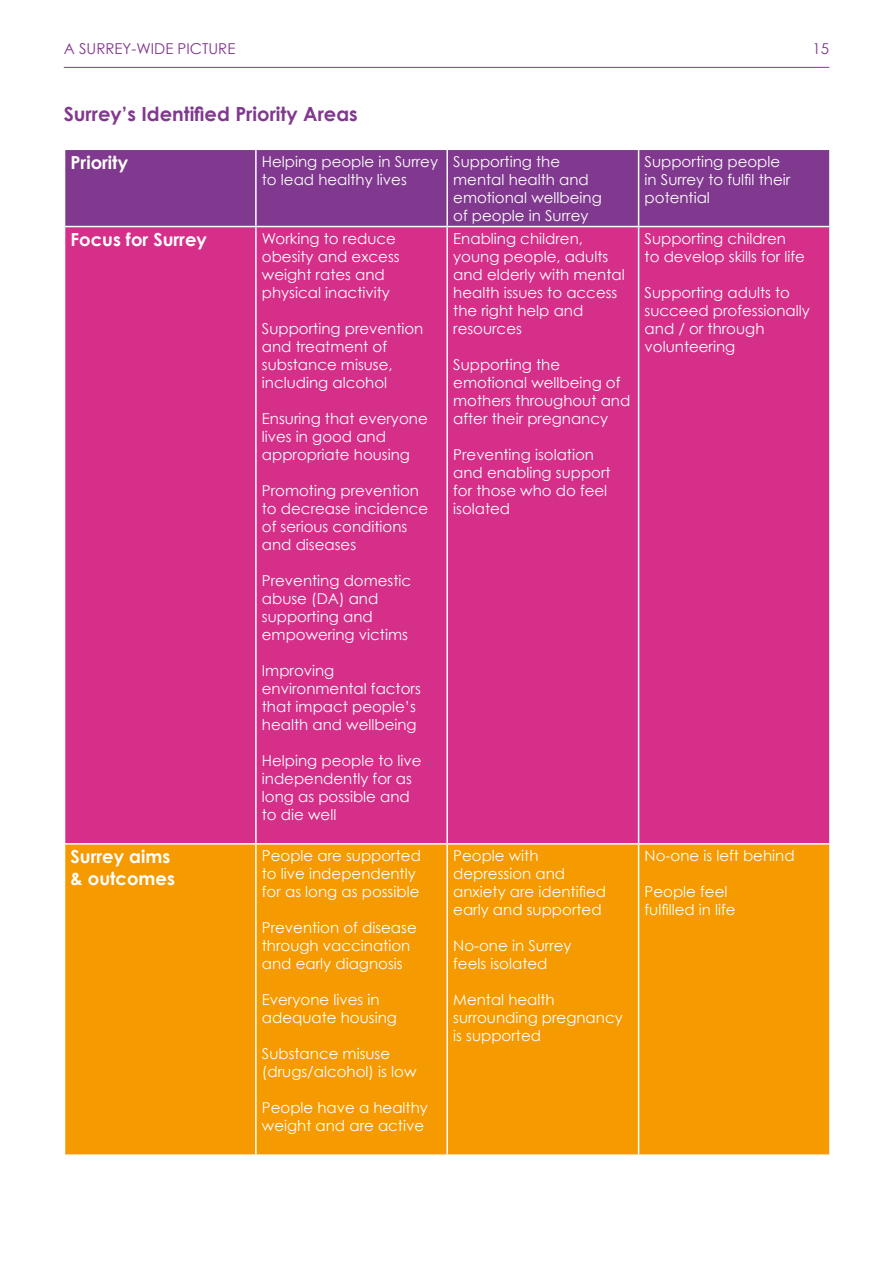
<style>
.page{position:relative;width:893px;height:1263px;background:#fff}
.page>*{position:absolute;margin:0;border:0;box-sizing:border-box;transform-origin:0 0}
.t1{font:700 19.5px "Century Gothic";color:#80398e}
.t2{font:700 18px/21.6px "Century Gothic";color:#fff}
.t3{font:15px/18px "Century Gothic";color:#fff}
.t4{font:15px "Century Gothic";color:#80398e}
</style>
<div class="page">
<hr style="left:64px;top:67px;width:765px;height:1px;background:#80398e">
<div style="left:65px;top:150px;width:764px;height:76px;background:#80398e"></div>
<div style="left:65px;top:227px;width:764px;height:616px;background:#d52f89"></div>
<div style="left:65px;top:845px;width:764px;height:309px;background:#f59a00"></div>
<hr style="left:255px;top:150px;width:2px;height:76px;background:#fff">
<hr style="left:446px;top:150px;width:2px;height:76px;background:#fff">
<hr style="left:638px;top:150px;width:1px;height:76px;background:#fff">
<hr style="left:255px;top:227px;width:2px;height:616px;background:#fff">
<hr style="left:446px;top:227px;width:2px;height:616px;background:#fff">
<hr style="left:638px;top:227px;width:1px;height:616px;background:#fff">
<hr style="left:255px;top:845px;width:2px;height:309px;background:#fff">
<hr style="left:446px;top:845px;width:2px;height:309px;background:#fff">
<hr style="left:638px;top:845px;width:1px;height:309px;background:#fff">
<p class="t4" style="left:64px;top:39px;width:173px">A SURREY-WIDE PICTURE</p>
<p class="t4" style="left:813px;top:39px;width:18px">15</p>
<h1 class="t1" style="left:64px;top:102px;width:296px">Surrey’s Identified Priority Areas</h1>
<p class="t2" style="left:71px;top:151px;width:59px">Priority</p>
<p class="t3" style="left:262px;top:152px;width:178px">Helping people in Surrey to lead healthy lives</p>
<p class="t3" style="left:453px;top:152px;width:150px">Supporting the mental health and emotional wellbeing of people in Surrey</p>
<p class="t3" style="left:645px;top:152px;width:147px">Supporting people in Surrey to fulfil their potential</p>
<p class="t2" style="left:71px;top:228px;width:138px">Focus for Surrey</p>
<p class="t3" style="left:262px;top:229px;width:139px">Working to reduce obesity and excess weight rates and physical inactivity</p>
<p class="t3" style="left:262px;top:319px;width:163px">Supporting prevention and treatment of substance misuse, including alcohol</p>
<p class="t3" style="left:262px;top:409px;width:167px">Ensuring that everyone lives in good and appropriate housing</p>
<p class="t3" style="left:262px;top:481px;width:168px">Promoting prevention to decrease incidence of serious conditions and diseases</p>
<p class="t3" style="left:262px;top:571px;width:151px">Preventing domestic abuse (DA) and supporting and empowering victims</p>
<p class="t3" style="left:262px;top:661px;width:160px">Improving environmental factors that impact people’s health and wellbeing</p>
<p class="t3" style="left:262px;top:751px;width:161px">Helping people to live independently for as long as possible and to die well</p>
<p class="t3" style="left:453px;top:229px;width:173px">Enabling children, young people, adults and elderly with mental health issues to access the right help and resources</p>
<p class="t3" style="left:453px;top:355px;width:179px">Supporting the emotional wellbeing of mothers throughout and after their pregnancy</p>
<p class="t3" style="left:453px;top:445px;width:159px">Preventing isolation and enabling support for those who do feel isolated</p>
<p class="t3" style="left:645px;top:229px;width:162px">Supporting children<br>to develop skills for life</p>
<p class="t3" style="left:645px;top:283px;width:167px">Supporting adults to succeed professionally and / or through volunteering</p>
<p class="t2" style="left:71px;top:846px;width:106px">Surrey aims &amp; outcomes</p>
<p class="t3" style="left:262px;top:846px;width:161px">People are supported to live independently for as long as possible</p>
<p class="t3" style="left:262px;top:918px;width:156px">Prevention of disease through vaccination and early diagnosis</p>
<p class="t3" style="left:262px;top:990px;width:137px">Everyone lives in adequate housing</p>
<p class="t3" style="left:262px;top:1044px;width:156px">Substance misuse (drugs/alcohol) is low</p>
<p class="t3" style="left:262px;top:1098px;width:168px">People have a healthy weight and are active</p>
<p class="t3" style="left:453px;top:846px;width:154px">People with depression and anxiety are identified early and supported</p>
<p class="t3" style="left:453px;top:936px;width:120px">No-one in Surrey feels isolated</p>
<p class="t3" style="left:453px;top:990px;width:171px">Mental health surrounding pregnancy is supported</p>
<p class="t3" style="left:645px;top:846px;width:152px">No-one is left behind</p>
<p class="t3" style="left:645px;top:882px;width:93px">People feel fulfilled in life</p>
</div>
